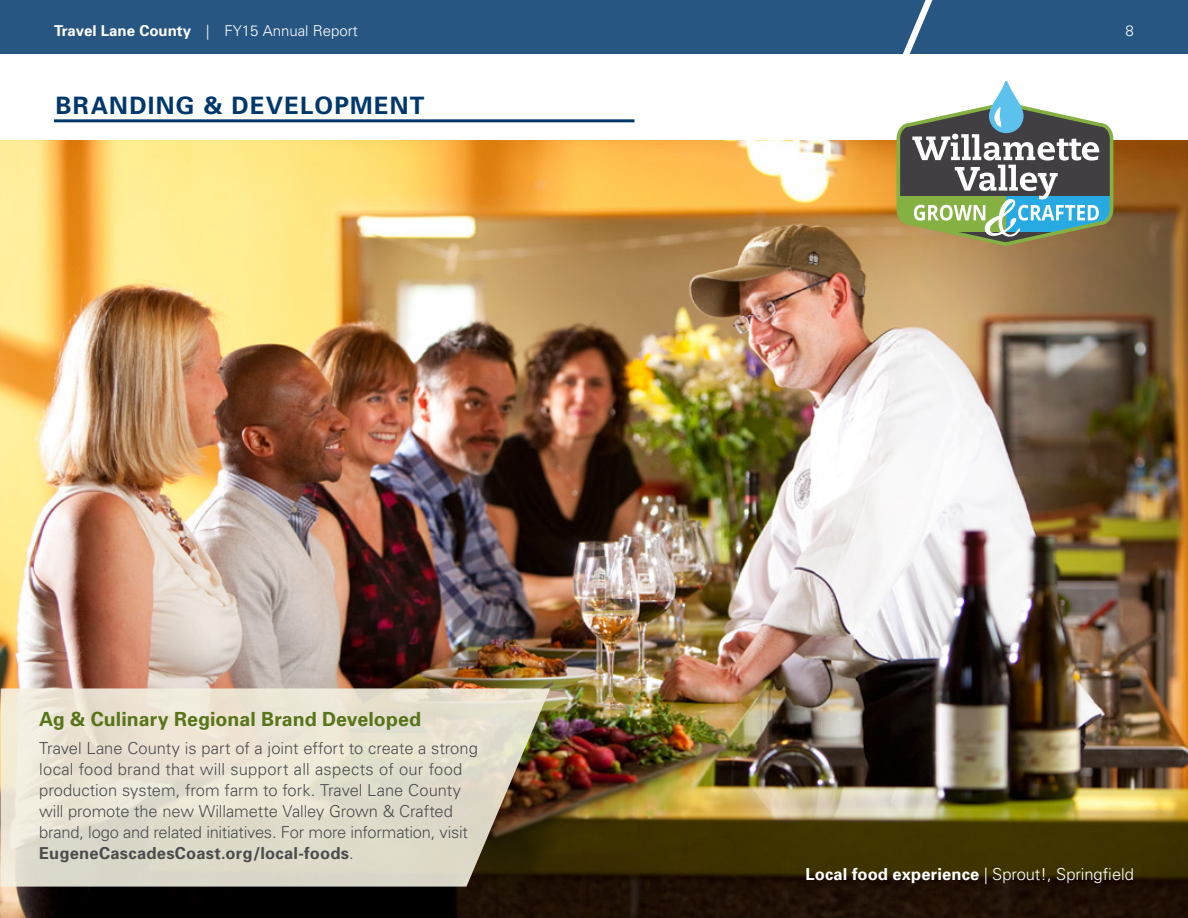
<style>
.page{position:relative;width:1188px;height:918px;background:#fff}
.page>*{position:absolute;margin:0;border:0;box-sizing:border-box;transform-origin:0 0}
.t1{font:700 24px "Univers";letter-spacing:.055em;color:#00386c}
.t2{font:700 19.5px "Univers";letter-spacing:.005em;color:#587519}
.t3{font:300 16.5px/21px "Univers";letter-spacing:-.005em;color:#4d4d4f}
.t4{font:300 16.5px "Univers";letter-spacing:-.005em;color:#fff}
.t5{font:300 15px "Univers";color:#fff}
.s1{font-weight:700}
</style>
<div class="page">
<img style="left:1px;top:140px;width:1187px;height:778px">
<img style="left:1px;top:689px;width:549px;height:198px">
<div style="left:0;top:0;width:910px;height:54px;background:#275682"></div>
<div style="left:910px;top:0;width:278px;height:54px;background:#275682"></div>
<hr style="left:54px;top:119px;width:580px;height:3px;background:#00386c">
<svg style="left:895px;top:81px;width:220px;height:167px"></svg>
<p class="t5" style="left:54px;top:22px;width:305px"><span class="s1">Travel Lane County</span> | FY15 Annual Report</p>
<p class="t5" style="left:1126px;top:22px;width:10px">8</p>
<h1 class="t1" style="left:56px;top:91px;width:371px">BRANDING &amp; DEVELOPMENT</h1>
<p class="t2" style="left:39px;top:707px;width:383px">Ag &amp; Culinary Regional Brand Developed</p>
<p class="t3" style="left:39px;top:737px;width:440px">Travel Lane County is part of a joint effort to create a strong local food brand that will support all aspects of our food production system, from farm to fork. Travel Lane County will promote the new Willamette Valley Grown &amp; Crafted brand, logo and related initiatives. For more information, visit <span class="s1">EugeneCascadesCoast.org/local-foods</span>.</p>
<p class="t4" style="left:806px;top:865px;width:330px"><span class="s1">Local food experience</span> | Sprout!, Springfield</p>
</div>
